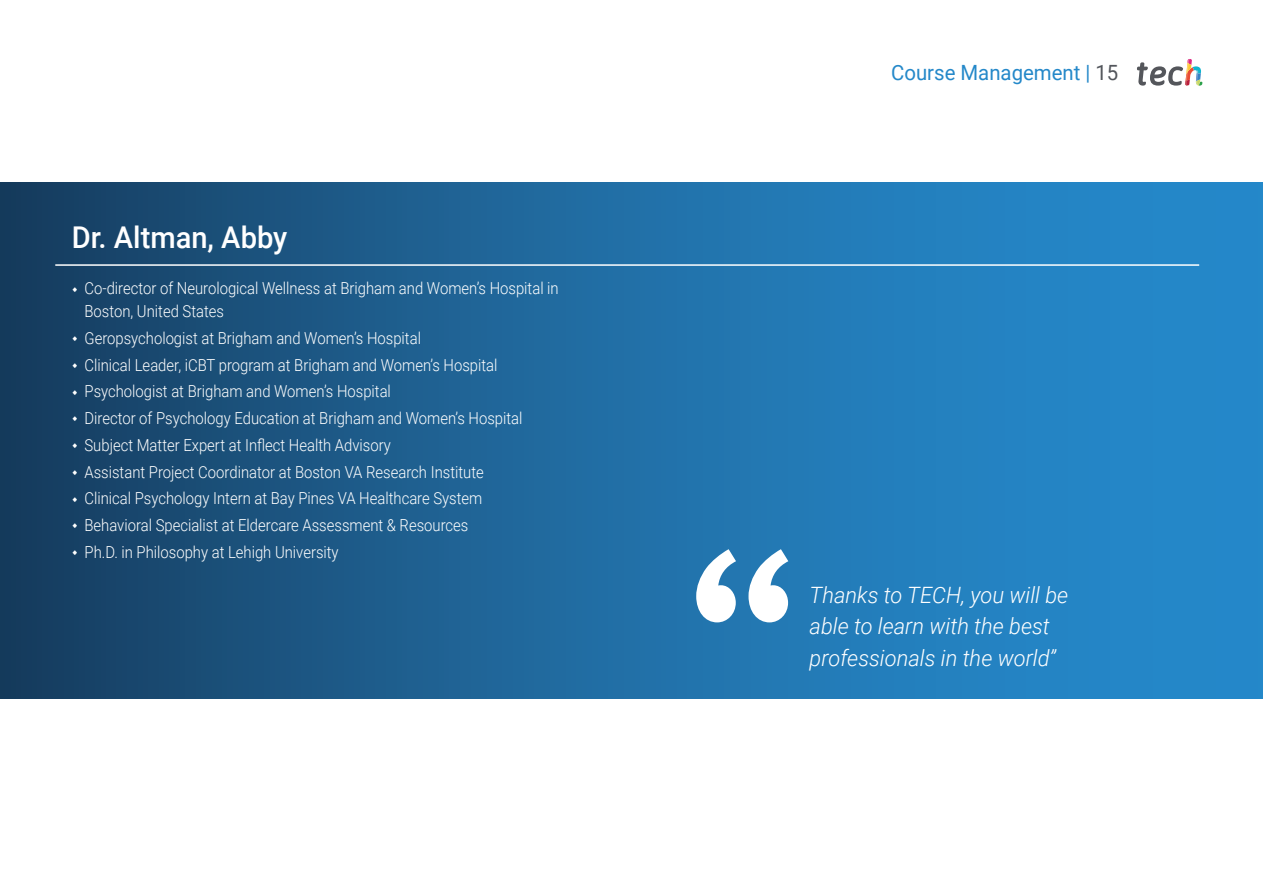
<style>
.page{position:relative;width:1263px;height:893px;background:#fff}
.page>*{position:absolute;margin:0;border:0;box-sizing:border-box;transform-origin:0 0}
.t1{font:500 30px "Roboto";color:#fff}
.t2{font:italic 300 22.5px/31.5px "Roboto";color:#fff}
.t3{font:21px "Roboto";color:#2488c9}
.t4{font:300 16.5px/26.7px "Roboto";color:#fff;scale:.9 1}
.s1{color:#52555b}
</style>
<div class="page">
<div style="left:0;top:182px;width:1263px;height:516px;background:linear-gradient(to right,#184267,#2793d9)"></div>
<svg style="left:696px;top:549px;width:92px;height:73px"></svg>
<hr style="left:55px;top:264px;width:1144px;height:2px;background:#fff">
<svg style="left:1137px;top:59px;width:65px;height:27px"></svg>
<svg style="left:73px;top:287px;width:4px;height:5px"></svg>
<svg style="left:73px;top:336px;width:4px;height:5px"></svg>
<svg style="left:73px;top:363px;width:4px;height:5px"></svg>
<svg style="left:73px;top:390px;width:4px;height:5px"></svg>
<svg style="left:73px;top:416px;width:4px;height:5px"></svg>
<svg style="left:73px;top:443px;width:4px;height:5px"></svg>
<svg style="left:73px;top:470px;width:4px;height:5px"></svg>
<svg style="left:73px;top:497px;width:4px;height:5px"></svg>
<svg style="left:73px;top:523px;width:4px;height:5px"></svg>
<svg style="left:73px;top:550px;width:4px;height:5px"></svg>
<h1 class="t1" style="left:72px;top:216px;width:217px">Dr. Altman, Abby</h1>
<p class="t4" style="left:85px;top:277px;width:528px;line-height:22.5px">Co-director of Neurological Wellness at Brigham and Women’s Hospital in<br>Boston, United States</p>
<p class="t4" style="left:85px;top:324px;width:488px">Geropsychologist at Brigham and Women’s Hospital<br>Clinical Leader, iCBT program at Brigham and Women’s Hospital Psychologist at Brigham and Women’s Hospital<br>Director of Psychology Education at Brigham and Women’s Hospital Subject Matter Expert at Inflect Health Advisory<br>Assistant Project Coordinator at Boston VA Research Institute Clinical Psychology Intern at Bay Pines VA Healthcare System Behavioral Specialist at Eldercare Assessment &amp; Resources<br>Ph.D. in Philosophy at Lehigh University</p>
<p class="t3" style="left:891px;top:57px;width:229px">Course Management | <span class="s1">15</span></p>
<h2 class="t2" style="left:810px;top:578px;width:260px">Thanks to TECH, you will be able to learn with the best professionals in the world”</h2>
</div>
